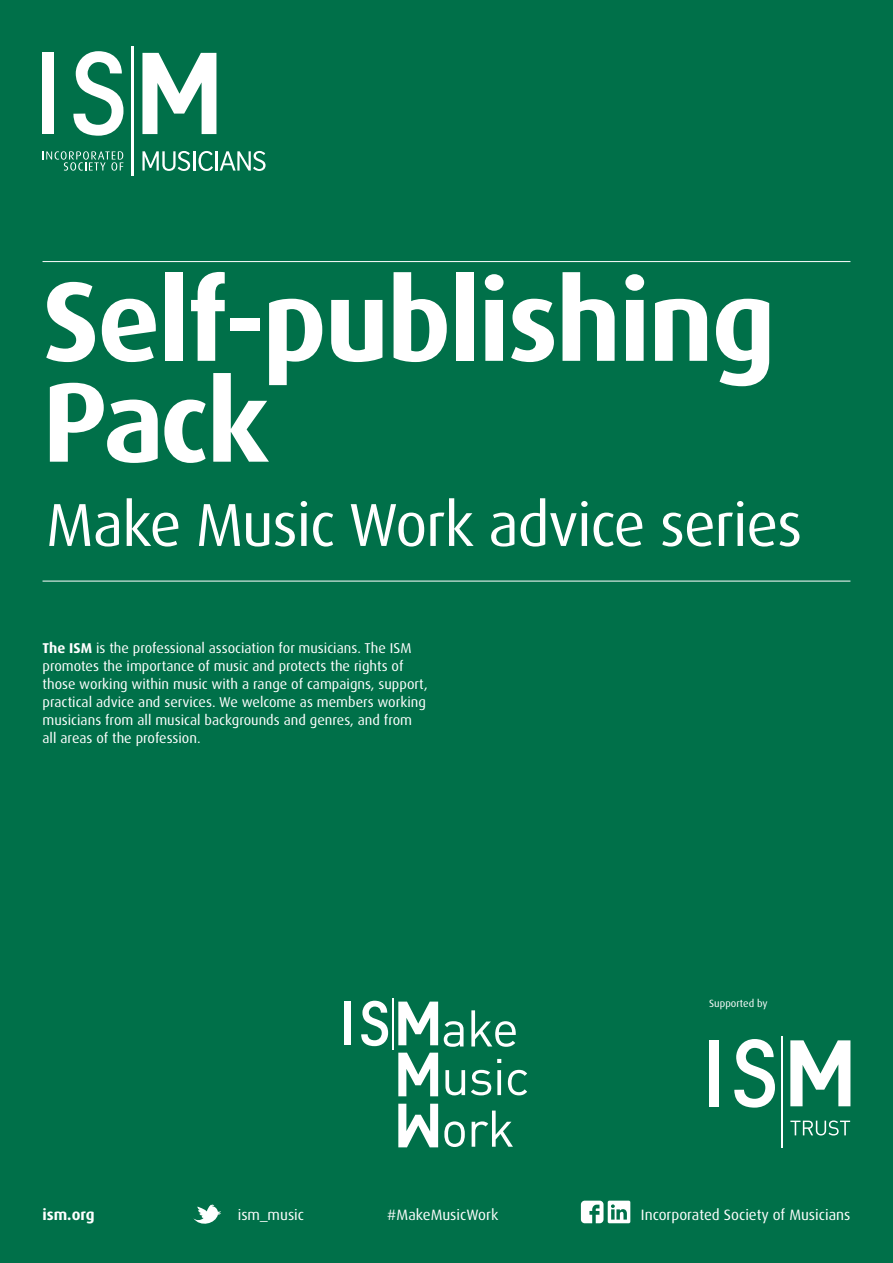
<style>
.page{position:relative;width:893px;height:1263px;background:#007049}
.page>*{position:absolute;margin:0;border:0;box-sizing:border-box;transform-origin:0 0}
.t1{font:700 112.95px/100.8px "Dax OT";letter-spacing:-.02em;color:#fff}
.t2{font:60.75px "Dax OT";letter-spacing:-.02em;color:#fff}
.t3{font:700 15.45px "Dax OT";color:#fff}
.t4{font:15px "Dax OT";color:#fff}
.t5{font:14.25px/18px "Dax OT";color:#fff}
.t6{font:10.5px "Dax OT";color:#fff}
.s1{font-weight:700}
</style>
<div class="page">
<hr style="left:43px;top:581px;width:807px;height:1px;background:#fff">
<hr style="left:43px;top:261px;width:807px;height:1px;background:#fff">
<svg style="left:193px;top:1204px;width:28px;height:20px"></svg>
<svg style="left:142px;top:53px;width:74px;height:81px"></svg>
<div style="left:42px;top:53px;width:12px;height:81px;background:#fff"></div>
<svg style="left:73px;top:51px;width:50px;height:85px"></svg>
<svg style="left:43px;top:151px;width:80px;height:20px"></svg>
<svg style="left:142px;top:151px;width:48px;height:20px"></svg>
<hr style="left:193px;top:151px;width:2px;height:20px;background:#fff">
<svg style="left:198px;top:151px;width:15px;height:20px"></svg>
<hr style="left:216px;top:151px;width:2px;height:20px;background:#fff">
<svg style="left:220px;top:151px;width:46px;height:20px"></svg>
<hr style="left:131px;top:47px;width:3px;height:129px;background:#fff">
<svg style="left:581px;top:1200px;width:49px;height:23px"></svg>
<svg style="left:790px;top:1120px;width:60px;height:15px"></svg>
<hr style="left:781px;top:1036px;width:2px;height:111px;background:#fff">
<svg style="left:790px;top:1040px;width:60px;height:66px"></svg>
<div style="left:709px;top:1040px;width:10px;height:66px;background:#fff"></div>
<svg style="left:734px;top:1039px;width:41px;height:68px"></svg>
<hr style="left:392px;top:998px;width:1px;height:52px;background:#fff">
<svg style="left:398px;top:1001px;width:40px;height:44px"></svg>
<div style="left:345px;top:1001px;width:6px;height:44px;background:#fff"></div>
<svg style="left:361px;top:1001px;width:27px;height:45px"></svg>
<svg style="left:398px;top:1053px;width:40px;height:43px"></svg>
<svg style="left:398px;top:1104px;width:40px;height:43px"></svg>
<svg style="left:444px;top:1010px;width:72px;height:37px"></svg>
<svg style="left:445px;top:1059px;width:82px;height:36px"></svg>
<svg style="left:444px;top:1110px;width:69px;height:37px"></svg>
<h1 class="t1" style="left:43px;top:272px;width:735px">Self-publishing<br>Pack</h1>
<h2 class="t2" style="left:46px;top:486px;width:758px">Make Music Work advice series</h2>
<p class="t5" style="left:42px;top:639px;width:387px"><span class="s1">The ISM</span> is the professional association for musicians. The ISM promotes the importance of music and protects the rights of those working within music with a range of campaigns, support, practical advice and services. We welcome as members working musicians from all musical backgrounds and genres, and from all areas of the profession.</p>
<p class="t6" style="left:709px;top:996px;width:60px">Supported by</p>
<p class="t3" style="left:42px;top:1205px;width:54px">ism.org</p>
<p class="t4" style="left:238px;top:1205px;width:68px">ism_music</p>
<p class="t4" style="left:387px;top:1205px;width:113px">#MakeMusicWork</p>
<p class="t4" style="left:641px;top:1205px;width:211px">Incorporated Society of Musicians</p>
</div>
